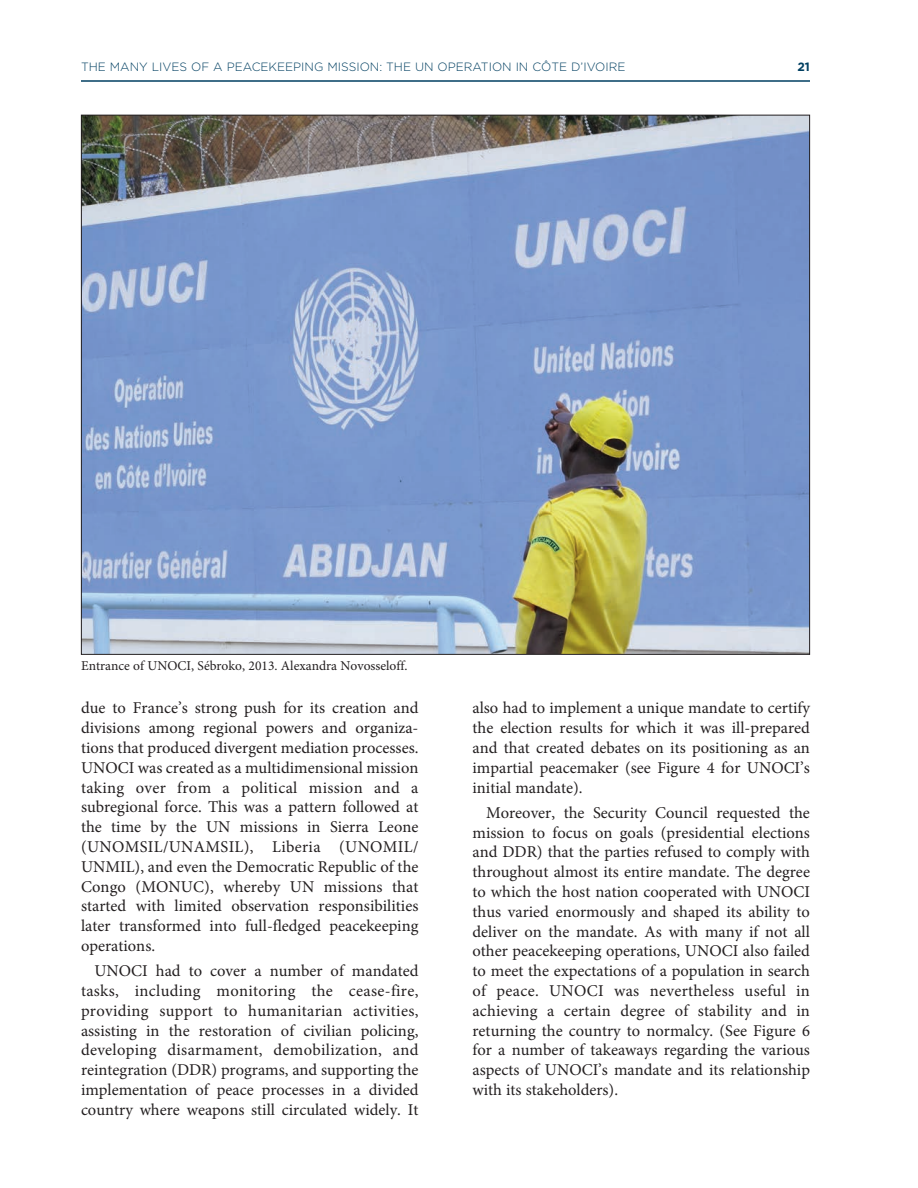
<style>
.page{position:relative;width:918px;height:1188px;background:#fff}
.page>*{position:absolute;margin:0;border:0;box-sizing:border-box;transform-origin:0 0}
.t1{font:16.5px/19.8px "Minion Pro";color:#231f20;text-align:justify}
.t2{font:13.5px "Minion Pro";color:#231f20}
.t3{font:300 12px "Gotham";color:#003f61}
.t4{font:700 12px "Gotham";color:#003f61}
</style>
<div class="page">
<hr style="left:81px;top:80px;width:729px;height:2px;background:#003f61">
<img style="left:83px;top:117px;width:725px;height:536px">
<p class="t3" style="left:81px;top:59px;width:546px">THE MANY LIVES OF A PEACEKEEPING MISSION: THE UN OPERATION IN CÔTE D’IVOIRE</p>
<p class="t4" style="left:797px;top:59px;width:14px">21</p>
<p class="t2" style="left:81px;top:660px;width:328px">Entrance of UNOCI, Sébroko, 2013. Alexandra Novosseloff.</p>
<p class="t1" style="left:81px;top:700px;width:339px">due to France’s strong push for its creation and divisions among regional powers and organiza&shy;tions that produced divergent mediation processes.<br>UNOCI was created as a multidimensional mission taking over from a political mission and a subregional force. This was a pattern followed at the time by the UN missions in Sierra Leone (UNOMSIL/UNAMSIL), Liberia (UNOMIL/ UNMIL), and even the Democratic Republic of the Congo (MONUC), whereby UN missions that started with limited observation responsibilities later transformed into full-fledged peacekeeping operations.</p>
<p class="t1" style="left:81px;top:962px;width:339px;text-indent:13px">UNOCI had to cover a number of mandated tasks, including monitoring the cease-fire, providing support to humanitarian activities, assisting in the restoration of civilian policing, developing disarmament, demobilization, and reintegration (DDR) programs, and supporting the implementation of peace processes in a divided country where weapons still circulated widely. It</p>
<p class="t1" style="left:473px;top:700px;width:339px">also had to implement a unique mandate to certify the election results for which it was ill-prepared and that created debates on its positioning as an impartial peacemaker (see Figure 4 for UNOCI’s initial mandate).</p>
<p class="t1" style="left:473px;top:804px;width:339px;text-indent:13px">Moreover, the Security Council requested the mission to focus on goals (presidential elections and DDR) that the parties refused to comply with throughout almost its entire mandate. The degree to which the host nation cooperated with UNOCI thus varied enormously and shaped its ability to deliver on the mandate. As with many if not all other peacekeeping operations, UNOCI also failed to meet the expectations of a population in search of peace. UNOCI was nevertheless useful in achieving a certain degree of stability and in returning the country to normalcy. (See Figure 6 for a number of takeaways regarding the various aspects of UNOCI’s mandate and its relationship with its stakeholders).</p>
</div>
